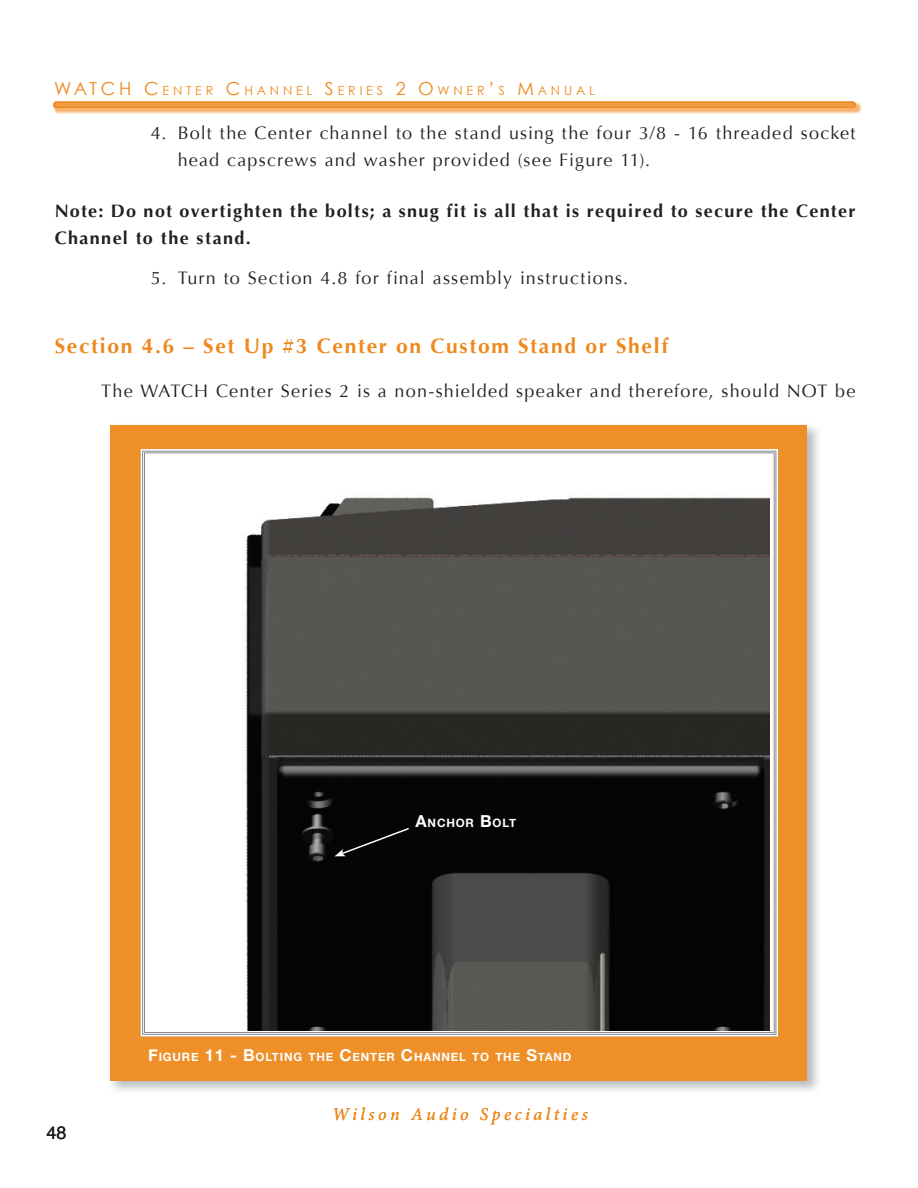
<style>
.page{position:relative;width:918px;height:1188px;background:#fff}
.page>*{position:absolute;margin:0;border:0;box-sizing:border-box;transform-origin:0 0}
.t1{font:700 21px "Optima";letter-spacing:.08em;color:#ed891d}
.t2{font:18px/27px "Optima";letter-spacing:.065em;color:#231f20}
.t3{font:700 18px/27px "Optima";letter-spacing:.075em;color:#231f20}
.t4{font:italic 18px "Minion Pro";letter-spacing:.195em;color:#ed891d}
.t5{font:18px "Helvetica";color:#231f20}
.t6{font:12.6px "Century Gothic";letter-spacing:.3em;color:#ed891d}
.t7{font:700 11.55px "Helvetica Neue";letter-spacing:.07em;color:#fff}
.s1{font-size:18px}
.s2{font-size:16.5px}
</style>
<div class="page">
<img style="left:110px;top:474px;width:49px;height:617px">
<img style="left:771px;top:474px;width:47px;height:617px">
<img style="left:159px;top:1080px;width:612px;height:11px">
<svg style="left:111px;top:425px;width:696px;height:655px;background:#ea9335"></svg>
<img style="left:144px;top:454px;width:1px;height:576px">
<img style="left:147px;top:455px;width:623px;height:575px">
<svg style="left:334px;top:827px;width:77px;height:29px;background:#121312"></svg>
<img style="left:53px;top:102px;width:809px;height:12px">
<svg style="left:53px;top:101px;width:803px;height:8px;background:#f09a41"></svg>
<p class="t6" style="left:54px;top:82px;width:542px"><span class="s1">WATCH C</span>ENTER <span class="s1">C</span>HANNEL <span class="s1">S</span>ERIES <span class="s1">2 O</span>WNER<span class="s1">’</span>S <span class="s1">M</span>ANUAL</p>
<p class="t2" style="left:178px;top:119px;width:679px;text-indent:-27px">4. Bolt the Center channel to the stand using the four 3/8 - 16 threaded socket head capscrews and washer provided (see Figure 11).</p>
<p class="t3" style="left:55px;top:197px;width:802px">Note: Do not overtighten the bolts; a snug fit is all that is required to secure the Center<br>Channel to the stand.</p>
<p class="t2" style="left:151px;top:265px;width:479px">5. Turn to Section 4.8 for final assembly instructions.</p>
<p class="t1" style="left:55px;top:334px;width:615px">Section 4.6 – Set Up #3 Center on Custom Stand or Shelf</p>
<p class="t2" style="left:101px;top:377px;width:756px">The WATCH Center Series 2 is a non-shielded speaker and therefore, should NOT be</p>
<p class="t7" style="left:416px;top:813px;width:102px"><span class="s2">A</span>NCHOR <span class="s2">B</span>OLT</p>
<p class="t5" style="left:46px;top:1119px;width:22px">48</p>
<p class="t7" style="left:148px;top:1046px;width:425px"><span class="s2">F</span>IGURE <span class="s2">11 - B</span>OLTING THE <span class="s2">C</span>ENTER <span class="s2">C</span>HANNEL TO THE <span class="s2">S</span>TAND</p>
<p class="t4" style="left:332px;top:1102px;width:257px">Wilson Audio Specialties</p>
</div>
